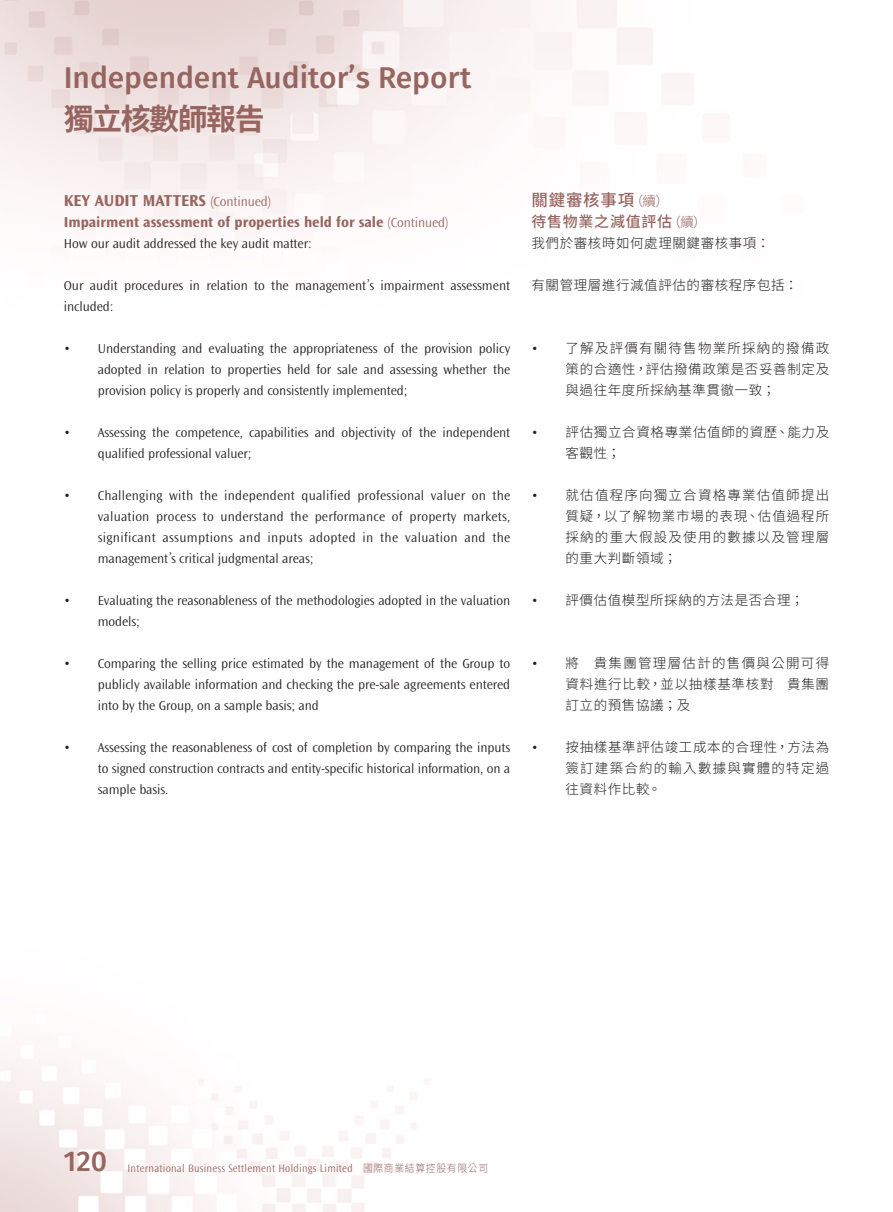
<style>
.page{position:relative;width:893px;height:1212px;background:#fff}
.page>*{position:absolute;margin:0;border:0;box-sizing:border-box;transform-origin:0 0}
.t1{font:500 30px "Fira Sans";color:#976560}
.t2{font:700 30px "Source Han Sans TC";letter-spacing:-.05em;color:#976560}
.t3{font:500 28.5px "Fira Sans";color:#976560}
.Heading_1{font:700 16.5px "Ocean Sans Std";letter-spacing:-.005em;color:#976560}
.C_Heading_1{font:500 16.5px "Source Han Sans TC";letter-spacing:.045em;color:#976560}
.Heading_2{font:700 15px "Ocean Sans Std";letter-spacing:-.005em;color:#976560}
.C_Heading_2{font:500 15px "Source Han Sans TC";letter-spacing:.045em;color:#976560}
.Body_Text{font:300 13.5px/21px "Ocean Sans Std";letter-spacing:-.005em;color:#231f20;text-align:justify}
.C_Body_Text{font:300 13.5px/21px "Source Han Sans TC";letter-spacing:.05em;color:#231f20;text-align:justify}
.t4{font:300 11.25px "Ocean Sans Std";letter-spacing:.025em;color:#976560;scale:.93 1}
.s1{font-weight:300;font-size:13.5px}
.s2{font-family:"Ocean Sans Std"}
.s3{font-family:"Source Han Sans TC";font-size:10.5px}
</style>
<div class="page">
<h1 class="t1" style="left:64px;top:56px;width:409px">Independent Auditor’s Report</h1>
<h1 class="t2" style="left:64px;top:102px;width:202px">獨立核數師報告</h1>
<p class="Heading_1" style="left:64px;top:191px;width:209px">KEY AUDIT MATTERS <span class="s1">(Continued)</span></p>
<p class="Heading_2" style="left:64px;top:214px;width:386px">Impairment assessment of properties held for sale <span class="s1">(Continued)</span></p>
<p class="Body_Text" style="left:64px;top:233px;width:250px">How our audit addressed the key audit matter:</p>
<p class="Body_Text" style="left:64px;top:275px;width:448px">Our audit procedures in relation to the management’s impairment assessment included:</p>
<p class="Body_Text" style="left:98px;top:338px;width:414px;text-indent:-34px">• Understanding and evaluating the appropriateness of the provision policy adopted in relation to properties held for sale and assessing whether the provision policy is properly and consistently implemented;</p>
<p class="Body_Text" style="left:98px;top:422px;width:414px;text-indent:-34px">• Assessing the competence, capabilities and objectivity of the independent qualified professional valuer;</p>
<p class="Body_Text" style="left:98px;top:485px;width:414px;text-indent:-34px">• Challenging with the independent qualified professional valuer on the valuation process to understand the performance of property markets, significant assumptions and inputs adopted in the valuation and the management’s critical judgmental areas;</p>
<p class="Body_Text" style="left:98px;top:590px;width:414px;text-indent:-34px">• Evaluating the reasonableness of the methodologies adopted in the valuation models;</p>
<p class="Body_Text" style="left:98px;top:653px;width:414px;text-indent:-34px">• Comparing the selling price estimated by the management of the Group to publicly available information and checking the pre-sale agreements entered into by the Group, on a sample basis; and</p>
<p class="Body_Text" style="left:98px;top:737px;width:414px;text-indent:-34px">• Assessing the reasonableness of cost of completion by comparing the inputs to signed construction contracts and entity-specific historical information, on a sample basis.</p>
<p class="C_Heading_1" style="left:531px;top:191px;width:139px">關鍵審核事項<span class="s1">（續）</span></p>
<p class="C_Heading_2" style="left:531px;top:213px;width:177px">待售物業之減值評估<span class="s1">（續）</span></p>
<p class="C_Body_Text" style="left:531px;top:233px;width:240px">我們於審核時如何處理關鍵審核事項：</p>
<p class="C_Body_Text" style="left:531px;top:275px;width:268px">有關管理層進行減值評估的審核程序包括：</p>
<p class="C_Body_Text" style="left:566px;top:338px;width:265px;text-indent:-34px"><span class="s2">•</span> 了解及評價有關待售物業所採納的撥備政策的合適性，評估撥備政策是否妥善制定及與過往年度所採納基準貫徹一致；</p>
<p class="C_Body_Text" style="left:566px;top:422px;width:265px;text-indent:-34px"><span class="s2">•</span> 評估獨立合資格專業估值師的資歷、能力及客觀性；</p>
<p class="C_Body_Text" style="left:566px;top:485px;width:265px;text-indent:-34px"><span class="s2">•</span> 就估值程序向獨立合資格專業估值師提出質疑，以了解物業市場的表現、估值過程所採納的重大假設及使用的數據以及管理層的重大判斷領域；</p>
<p class="C_Body_Text" style="left:531px;top:590px;width:274px"><span class="s2">•</span> 評價估值模型所採納的方法是否合理；</p>
<p class="C_Body_Text" style="left:566px;top:653px;width:265px;text-indent:-34px"><span class="s2">•</span> 將　貴集團管理層估計的售價與公開可得資料進行比較，並以抽樣基準核對　貴集團訂立的預售協議；及</p>
<p class="C_Body_Text" style="left:566px;top:737px;width:265px;text-indent:-34px"><span class="s2">•</span> 按抽樣基準評估竣工成本的合理性，方法為簽訂建築合約的輸入數據與實體的特定過往資料作比較。</p>
<h2 class="t3" style="left:64px;top:1141px;width:45px">120</h2>
<p class="t4" style="left:127px;top:1162px;width:389px">International Business Settlement Holdings Limited<span class="s3">　國際商業結算控股有限公司</span></p>
</div>
